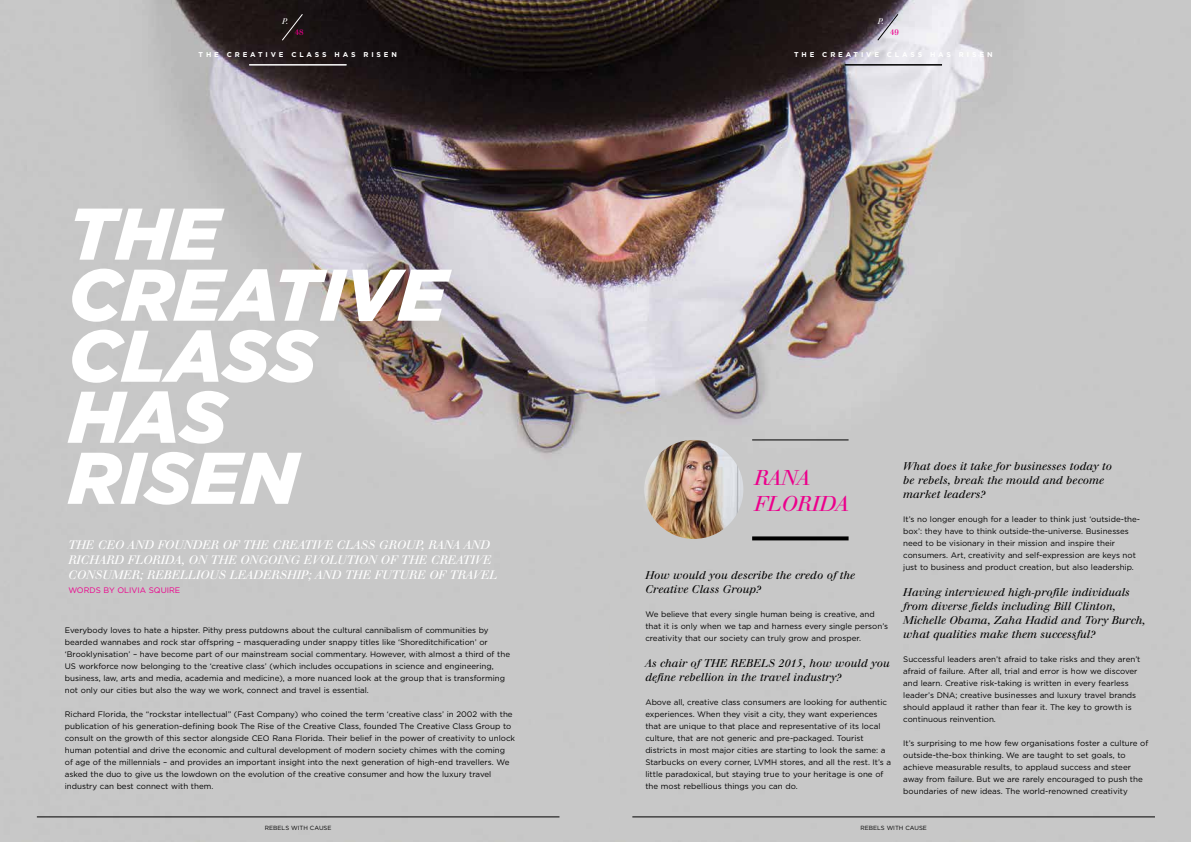
<style>
.page{position:relative;width:1191px;height:842px;background:#fff}
.page>*{position:absolute;margin:0;border:0;box-sizing:border-box;transform-origin:0 0}
.t1{font:italic 900 73px/61px "Gotham";color:#fff}
.t2{font:italic 21px/26px "Justus";color:#ec008c}
.t3{font:italic 12px/15px "Justus";color:#fff}
.t4{font:italic 11px/14px "Justus";color:#000}
.t5{font:8px/12px "Gotham";color:#000}
.t6{font:8px "Gotham";color:#ec008c}
.t7{font:italic 8px "Justus";color:#fff}
.t8{font:8px "Justus";color:#ec008c}
.t9{font:700 7px "Gotham";letter-spacing:.41em;color:#fff}
.t10{font:6px "Gotham";color:#000}
</style>
<div class="page">
<img style="left:609px;top:0;width:582px;height:842px">
<img style="left:0;top:0;width:609px;height:842px">
<hr style="left:37px;top:817px;width:522px;height:1px;background:#000">
<svg style="left:282px;top:14px;width:21px;height:27px"></svg>
<hr style="left:249px;top:64px;width:97px;height:1px;background:#fff">
<hr style="left:249px;top:65px;width:97px;height:1px;background:#fff">
<hr style="left:632px;top:817px;width:523px;height:1px;background:#000">
<svg style="left:877px;top:14px;width:21px;height:27px"></svg>
<hr style="left:844px;top:64px;width:98px;height:1px;background:#000">
<hr style="left:844px;top:65px;width:98px;height:1px;background:#000">
<img style="left:644px;top:440px;width:99px;height:99px;border-radius:49px">
<hr style="left:752px;top:439px;width:96px;height:1px;background:#000">
<svg style="left:752px;top:536px;width:96px;height:4px"></svg>
<p class="t7" style="left:282px;top:16px;width:8px">P.</p>
<p class="t7" style="left:877px;top:16px;width:8px">P.</p>
<p class="t8" style="left:295px;top:27px;width:10px">48</p>
<p class="t9" style="left:199px;top:50px;width:200px">THE CREATIVE CLASS HAS RISEN</p>
<p class="t8" style="left:890px;top:27px;width:10px">49</p>
<p class="t9" style="left:794px;top:50px;width:200px">THE CREATIVE CLASS HAS RISEN</p>
<h1 class="t1" style="left:68px;top:203px;width:380px">THE<br>CREATIVE<br>CLASS<br>HAS<br>RISEN</h1>
<h3 class="t3" style="left:68px;top:537px;width:431px">THE CEO AND FOUNDER OF THE CREATIVE CLASS GROUP, RANA AND<br>RICHARD FLORIDA, ON THE ONGOING EVOLUTION OF THE CREATIVE<br>CONSUMER; REBELLIOUS LEADERSHIP; AND THE FUTURE OF TRAVEL</h3>
<p class="t6" style="left:68px;top:585px;width:113px">WORDS BY OLIVIA SQUIRE</p>
<p class="t5" style="left:65px;top:624px;width:447px">Everybody loves to hate a hipster. Pithy press putdowns about the cultural cannibalism of communities by bearded wannabes and rock star offspring – masquerading under snappy titles like ‘Shoreditchification’ or ‘Brooklynisation’ – have become part of our mainstream social commentary. However, with almost a third of the US workforce now belonging to the ‘creative class’ (which includes occupations in science and engineering, business, law, arts and media, academia and medicine), a more nuanced look at the group that is transforming not only our cities but also the way we work, connect and travel is essential.</p>
<p class="t5" style="left:65px;top:708px;width:452px">Richard Florida, the “rockstar intellectual” (Fast Company) who coined the term ‘creative class’ in 2002 with the publication of his generation-defining book The Rise of the Creative Class, founded The Creative Class Group to consult on the growth of this sector alongside CEO Rana Florida. Their belief in the power of creativity to unlock human potential and drive the economic and cultural development of modern society chimes with the coming<br>of age of the millennials – and provides an important insight into the next generation of high-end travellers. We asked the duo to give us the lowdown on the evolution of the creative consumer and how the luxury travel industry can best connect with them.</p>
<h2 class="t2" style="left:754px;top:464px;width:96px">RANA<br>FLORIDA</h2>
<h3 class="t4" style="left:645px;top:568px;width:211px">How would you describe the credo of the<br>Creative Class Group?</h3>
<p class="t5" style="left:645px;top:608px;width:244px">We believe that every single human being is creative, and that it is only when we tap and harness every single person’s creativity that our society can truly grow and prosper.</p>
<h3 class="t4" style="left:645px;top:656px;width:246px">As chair of THE REBELS 2015, how would you define rebellion in the travel industry?</h3>
<p class="t5" style="left:645px;top:696px;width:247px">Above all, creative class consumers are looking for authentic experiences. When they visit a city, they want experiences that are unique to that place and representative of its local culture, that are not generic and pre-packaged. Tourist districts in most major cities are starting to look the same: a Starbucks on every corner, LVMH stores, and all the rest. It’s a little paradoxical, but staying true to your heritage is one of the most rebellious things you can do.</p>
<h3 class="t4" style="left:903px;top:459px;width:210px">What does it take for businesses today to be rebels, break the mould and become market leaders?</h3>
<p class="t5" style="left:903px;top:513px;width:238px">It’s no longer enough for a leader to think just ‘outside-the&shy;box’: they have to think outside-the-universe. Businesses need to be visionary in their mission and inspire their consumers. Art, creativity and self-expression are keys not just to business and product creation, but also leadership.</p>
<h3 class="t4" style="left:903px;top:585px;width:244px">Having interviewed high-profile individuals from diverse fields including Bill Clinton, Michelle Obama, Zaha Hadid and Tory Burch, what qualities make them successful?</h3>
<p class="t5" style="left:903px;top:653px;width:239px">Successful leaders aren’t afraid to take risks and they aren’t afraid of failure. After all, trial and error is how we discover and learn. Creative risk-taking is written in every fearless leader’s DNA; creative businesses and luxury travel brands should applaud it rather than fear it. The key to growth is continuous reinvention.</p>
<p class="t5" style="left:903px;top:737px;width:247px">It’s surprising to me how few organisations foster a culture of outside-the-box thinking. We are taught to set goals, to achieve measurable results, to applaud success and steer away from failure. But we are rarely encouraged to push the boundaries of new ideas. The world-renowned creativity</p>
<p class="t10" style="left:265px;top:823px;width:68px">REBELS WITH CAUSE</p>
<p class="t10" style="left:860px;top:823px;width:68px">REBELS WITH CAUSE</p>
</div>
